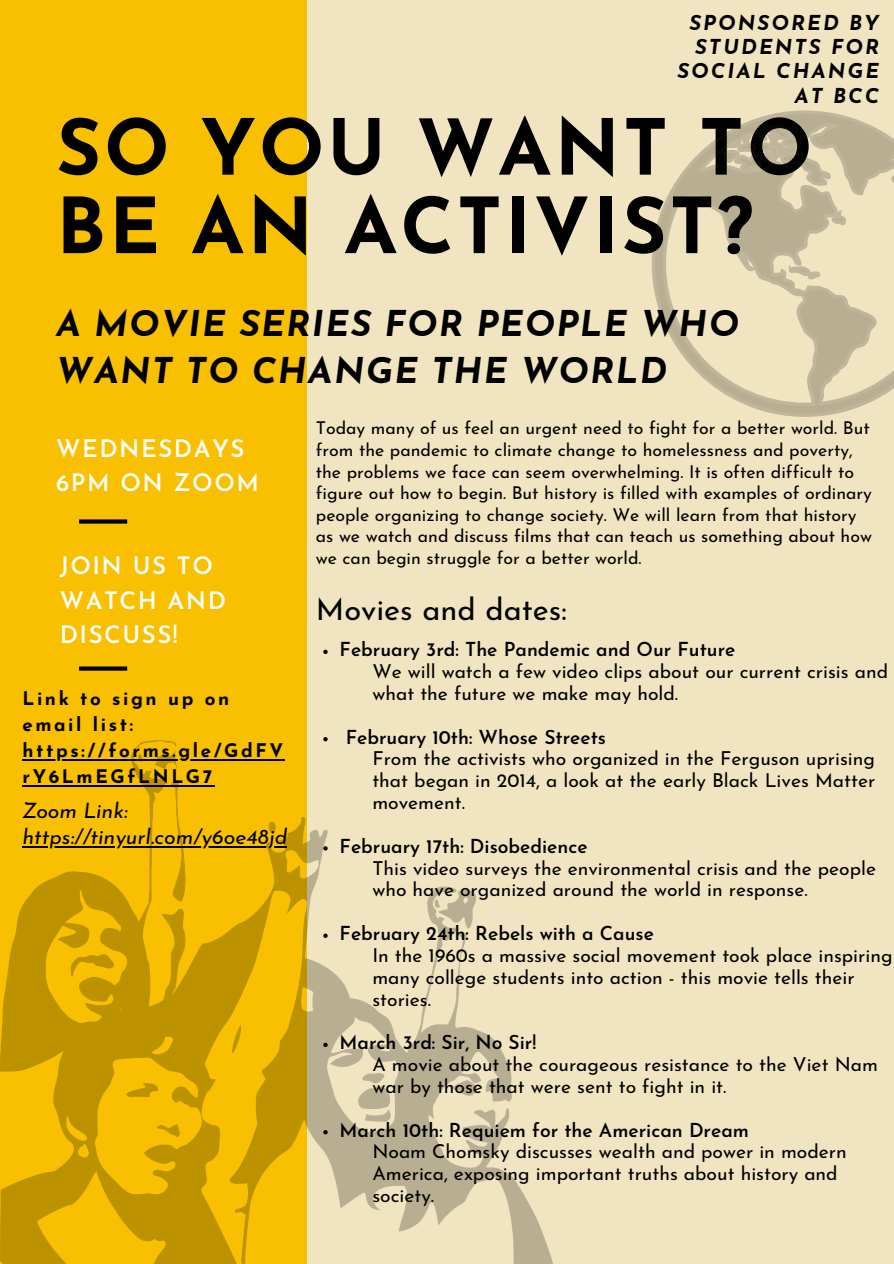
<style>
.page{position:relative;width:894px;height:1264px;background:#fff}
.page>*{position:absolute;margin:0;border:0;box-sizing:border-box;transform-origin:0 0}
.t1{font:700 76.95px/78.4px "Josefin Sans";letter-spacing:.035em;color:#000}
.t2{font:italic 700 35.55px/47.2px "Josefin Sans";letter-spacing:.035em;color:#000}
.t3{font:30.75px "Josefin Sans";color:#000}
.t4{font:600 24px/34px "Josefin Sans";letter-spacing:.065em;color:#fff}
.t5{font:italic 21.15px/26.1px "Josefin Sans";color:#000}
.t6{font:italic 700 20.55px/24.5px "Josefin Sans";letter-spacing:.1em;color:#000;text-align:right}
.t7{font:19.2px/21.9px "Josefin Sans";color:#000}
.t8{font:600 19.2px "Josefin Sans";color:#000}
.t9{font:700 18.75px/26.1px "Josefin Sans";letter-spacing:.14em;color:#000}
.t10{font:17.7px/21.6px "Josefin Sans";color:#000}
</style>
<div class="page">
<div style="left:0;top:0;width:893px;height:1263px;background:#f1e5c1"></div>
<div style="left:0;top:0;width:306px;height:1263px;background:#f8c000"></div>
<svg style="left:79px;top:666px;width:48px;height:4px"></svg>
<svg style="left:79px;top:519px;width:48px;height:4px"></svg>
<img style="left:1px;top:740px;width:551px;height:523px">
<svg style="left:323px;top:649px;width:4px;height:5px"></svg>
<svg style="left:323px;top:737px;width:4px;height:4px"></svg>
<svg style="left:323px;top:846px;width:4px;height:4px"></svg>
<svg style="left:323px;top:933px;width:4px;height:4px"></svg>
<svg style="left:323px;top:1042px;width:4px;height:5px"></svg>
<svg style="left:323px;top:1130px;width:4px;height:4px"></svg>
<svg style="left:651px;top:110px;width:242px;height:307px"></svg>
<svg style="left:721px;top:125px;width:109px;height:61px"></svg>
<svg style="left:788px;top:265px;width:32px;height:14px"></svg>
<svg style="left:831px;top:210px;width:14px;height:15px"></svg>
<svg style="left:891px;top:171px;width:2px;height:14px"></svg>
<hr style="left:22px;top:759px;width:263px;height:1px;background:#000">
<hr style="left:22px;top:785px;width:193px;height:1px;background:#000">
<hr style="left:22px;top:846px;width:265px;height:1px;background:#000">
<p class="t6" style="left:677px;top:12px;width:203px">SPONSORED BY<br>STUDENTS FOR<br>SOCIAL CHANGE<br>AT BCC</p>
<h1 class="t1" style="left:56px;top:116px;width:757px">SO YOU WANT TO<br>BE AN ACTIVIST?</h1>
<h2 class="t2" style="left:56px;top:303px;width:684px">A MOVIE SERIES FOR PEOPLE WHO<br>WANT TO CHANGE THE WORLD</h2>
<p class="t10" style="left:316px;top:419px;width:557px">Today many of us feel an urgent need to fight for a better world. But from the pandemic to climate change to homelessness and poverty, the problems we face can seem overwhelming. It is often difficult to figure out how to begin. But history is filled with examples of ordinary people organizing to change society. We will learn from that history as we watch and discuss films that can teach us something about how we can begin struggle for a better world.</p>
<h3 class="t3" style="left:316px;top:596px;width:252px">Movies and dates:</h3>
<p class="t4" style="left:56px;top:434px;width:204px">WEDNESDAYS<br>6PM ON ZOOM</p>
<p class="t4" style="left:60px;top:551px;width:168px">JOIN US TO<br>WATCH AND<br>DISCUSS!</p>
<p class="t8" style="left:339px;top:642px;width:397px">February 3rd: The Pandemic and Our Future</p>
<p class="t9" style="left:22px;top:687px;width:262px">Link to sign up on email list: https://forms.gle/GdFV rY6LmEGfLNLG7</p>
<p class="t5" style="left:22px;top:799px;width:266px">Zoom Link: https://tinyurl.com/y6oe48jd</p>
<p class="t7" style="left:372px;top:662px;width:517px">We will watch a few video clips about our current crisis and what the future we make may hold.</p>
<p class="t8" style="left:345px;top:729px;width:262px">February 10th: Whose Streets</p>
<p class="t7" style="left:372px;top:749px;width:504px;text-align:justify">From the activists who organized in the Ferguson uprising that began in 2014, a look at the early Black Lives Matter movement.</p>
<p class="t8" style="left:339px;top:838px;width:249px">February 17th: Disobedience</p>
<p class="t7" style="left:372px;top:858px;width:505px">This video surveys the environmental crisis and the people who have organized around the world in response.</p>
<p class="t8" style="left:339px;top:925px;width:316px">February 24th: Rebels with a Cause</p>
<p class="t7" style="left:372px;top:946px;width:521px">In the 1960s a massive social movement took place inspiring many college students into action - this movie tells their stories.</p>
<p class="t8" style="left:339px;top:1034px;width:198px">March 3rd: Sir, No Sir!</p>
<p class="t7" style="left:372px;top:1055px;width:507px">A movie about the courageous resistance to the Viet Nam war by those that were sent to fight in it.</p>
<p class="t8" style="left:339px;top:1122px;width:411px">March 10th: Requiem for the American Dream</p>
<p class="t7" style="left:372px;top:1142px;width:475px">Noam Chomsky discusses wealth and power in modern<br>America, exposing important truths about history and society.</p>
</div>
